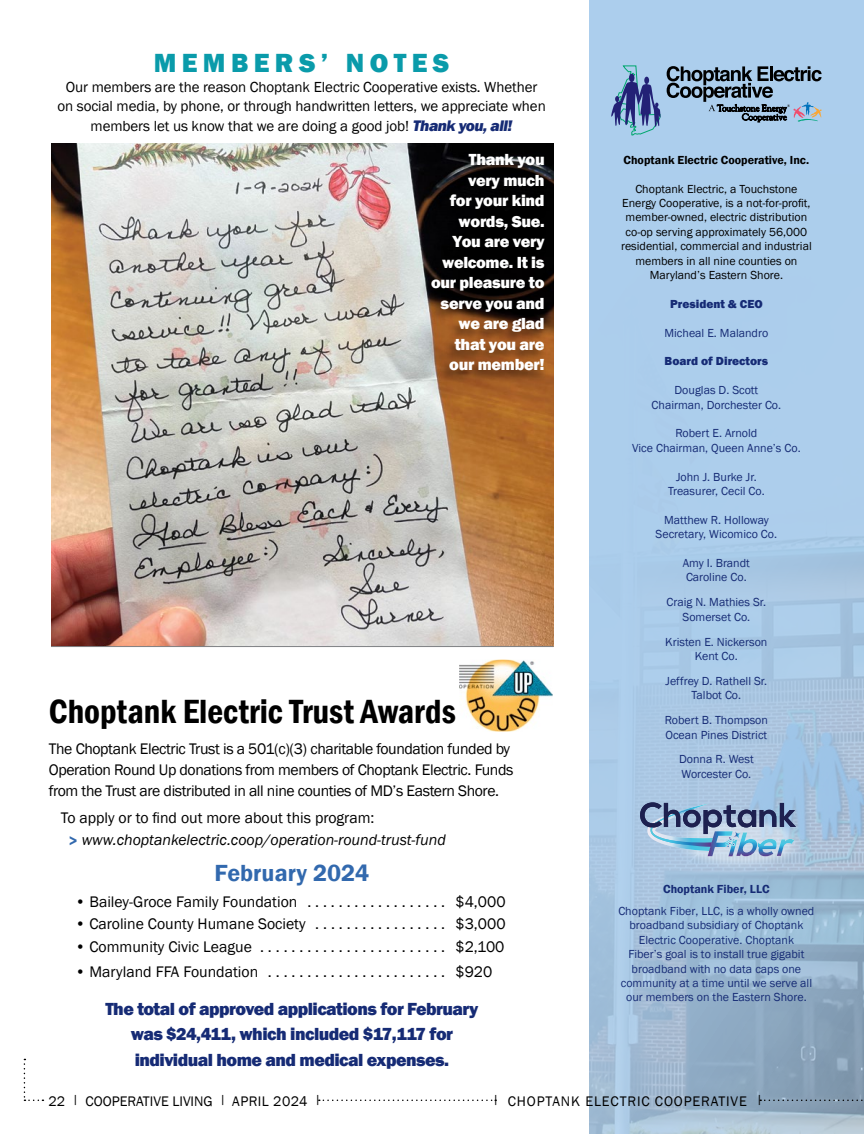
<style>
.page{position:relative;width:864px;height:1134px;background:#fff}
.page>*{position:absolute;margin:0;border:0;box-sizing:border-box;transform-origin:0 0}
.t1{font:600 condensed 34.5px "Franklin Gothic";color:#000}
.t2{font:800 27px "Franklin Gothic";letter-spacing:.2em;color:#0a9baa}
.t3{font:600 24px "Franklin Gothic";color:#3269ae}
.t4{font:800 18px/25.5px "Franklin Gothic";letter-spacing:-.03em;color:#162b75;text-align:center}
.t5{font:800 16.5px/20.5px "Franklin Gothic";letter-spacing:-.02em;color:#fff;text-align:right}
.t6{font:15.75px/21px "Franklin Gothic";letter-spacing:-.025em;color:#000}
.t7{font:15.75px "Franklin Gothic";color:#000}
.t8{font:italic 15.75px/21.9px "Franklin Gothic";color:#000}
.t9{font:15px/19.5px "Franklin Gothic";letter-spacing:-.005em;color:#000;text-align:center}
.t10{font:14.25px "Franklin Gothic";color:#000}
.t11{font:14.25px "Franklin Gothic";letter-spacing:.06em;color:#000}
.t12{font:12px/14.4px "Franklin Gothic";color:#162b75;text-align:center}
.t13{font:12px/14.4px "Franklin Gothic";color:#000;text-align:center}
.t14{font:600 12px "Franklin Gothic";color:#000}
.t15{font:800 12px "Franklin Gothic";color:#162b75}
.t16{font:600 12px "Franklin Gothic";color:#162b75}
.s1{font-weight:800;font-style:italic;font-size:15.75px;color:#162b75}
.s2{font-style:normal}
.s3{font-weight:800;font-style:normal;color:#3269ae}
</style>
<div class="page">
<img style="left:51px;top:143px;width:503px;height:503px">
<div style="left:590px;top:0;width:274px;height:1134px;background:#acceed"></div>
<img style="left:590px;top:536px;width:274px;height:598px">
<svg style="left:319px;top:1100px;width:177px;height:1px"></svg>
<svg style="left:24px;top:1059px;width:19px;height:42px"></svg>
<svg style="left:760px;top:1100px;width:104px;height:1px"></svg>
<svg style="left:611px;top:65px;width:50px;height:70px"></svg>
<svg style="left:667px;top:66px;width:155px;height:56px"></svg>
<svg style="left:670px;top:814px;width:139px;height:57px"></svg>
<svg style="left:640px;top:802px;width:156px;height:54px"></svg>
<img style="left:459px;top:660px;width:94px;height:71px">
<div style="left:419px;top:151px;width:129px;height:232px;background:#000;opacity:.5"></div>
<hr style="left:51px;top:646px;width:503px;height:1px;background:#808285">
<h2 class="t2" style="left:154px;top:46px;width:297px">MEMBERS’ NOTES</h2>
<p class="t9" style="left:57px;top:77px;width:490px">Our members are the reason Choptank Electric Cooperative exists. Whether on social media, by phone, or through handwritten letters, we appreciate when members let us know that we are doing a good job! <span class="s1">Thank you, all!</span></p>
<h3 class="t5" style="left:431px;top:149px;width:115px">Thank you<br>very much<br>for your kind words, Sue.<br>You are very welcome. It is our pleasure to serve you and we are glad that you are our member!</h3>
<h1 class="t1" style="left:49px;top:688px;width:408px">Choptank Electric Trust Awards</h1>
<h3 class="t6" style="left:49px;top:739px;width:466px">The Choptank Electric Trust is a 501(c)(3) charitable foundation funded by<br>Operation Round Up donations from members of Choptank Electric. Funds from the Trust are distributed in all nine counties of MD’s Eastern Shore.</h3>
<h3 class="t8" style="left:69px;top:807px;width:379px;text-indent:-8px"><span class="s2">To apply or to find out more about this program:<br></span><span class="s3">&gt;</span> www.choptankelectric.coop/operation-round-trust-fund</h3>
<h3 class="t3" style="left:215px;top:858px;width:156px">February 2024</h3>
<h3 class="t7" style="left:75px;top:892px;width:232px">• Bailey-Groce Family Foundation ...................</h3>
<h3 class="t6" style="left:456px;top:891px;width:52px">$4,000</h3>
<h3 class="t7" style="left:75px;top:914px;width:240px">• Caroline County Humane Society ..................</h3>
<h3 class="t6" style="left:456px;top:914px;width:52px">$3,000</h3>
<h3 class="t7" style="left:75px;top:937px;width:186px">• Community Civic League .........................</h3>
<h3 class="t6" style="left:456px;top:936px;width:50px">$2,100</h3>
<h3 class="t7" style="left:75px;top:962px;width:192px">• Maryland FFA Foundation ........................</h3>
<h3 class="t6" style="left:455px;top:962px;width:38px">$920</h3>
<h3 class="t4" style="left:105px;top:996px;width:375px">The total of approved applications for February was $24,411, which included $17,117 for individual home and medical expenses.</h3>
<p class="t14" style="left:624px;top:152px;width:187px">Choptank Electric Cooperative, Inc.</p>
<p class="t13" style="left:621px;top:182px;width:192px">Choptank Electric, a Touchstone Energy Cooperative, is a not-for-profit, member-owned, electric distribution co-op serving approximately 56,000 residential, commercial and industrial members in all nine counties on Maryland’s Eastern Shore.</p>
<p class="t15" style="left:670px;top:296px;width:94px">President &amp; CEO</p>
<p class="t12" style="left:664px;top:326px;width:105px">Micheal E. Malandro</p>
<p class="t15" style="left:665px;top:354px;width:105px">Board of Directors</p>
<p class="t12" style="left:652px;top:383px;width:131px">Douglas D. Scott<br>Chairman, Dorchester Co.</p>
<p class="t12" style="left:632px;top:426px;width:170px">Robert E. Arnold<br>Vice Chairman, Queen Anne’s Co.</p>
<p class="t12" style="left:668px;top:470px;width:98px">John J. Burke Jr.<br>Treasurer, Cecil Co.</p>
<p class="t12" style="left:656px;top:513px;width:123px">Matthew R. Holloway<br>Secretary, Wicomico Co.</p>
<p class="t12" style="left:683px;top:556px;width:69px;text-align:left">Amy I. Brandt<br>Caroline Co.</p>
<p class="t12" style="left:667px;top:595px;width:101px">Craig N. Mathies Sr.<br>Somerset Co.</p>
<p class="t12" style="left:665px;top:635px;width:104px">Kristen E. Nickerson<br>Kent Co.</p>
<p class="t12" style="left:666px;top:674px;width:103px">Jeffrey D. Rathell Sr.<br>Talbot Co.</p>
<p class="t12" style="left:665px;top:713px;width:105px;text-align:left">Robert B. Thompson<br>Ocean Pines District</p>
<p class="t12" style="left:679px;top:752px;width:76px;text-align:left">Donna R. West<br>Worcester Co.</p>
<p class="t16" style="left:663px;top:882px;width:108px">Choptank Fiber, LLC</p>
<p class="t12" style="left:618px;top:904px;width:198px">Choptank Fiber, LLC, is a wholly owned broadband subsidiary of Choptank Electric Cooperative. Choptank<br>Fiber’s goal is to install true gigabit broadband with no data caps one community at a time until we serve all our members on the Eastern Shore.</p>
<p class="t10" style="left:49px;top:1092px;width:274px">22 <sup>|</sup> COOPERATIVE LIVING <sup>|</sup> APRIL 2024 <sup>|</sup></p>
<p class="t11" style="left:493px;top:1092px;width:271px"><sup>|</sup> CHOPTANK ELECTRIC COOPERATIVE <sup>|</sup></p>
</div>
